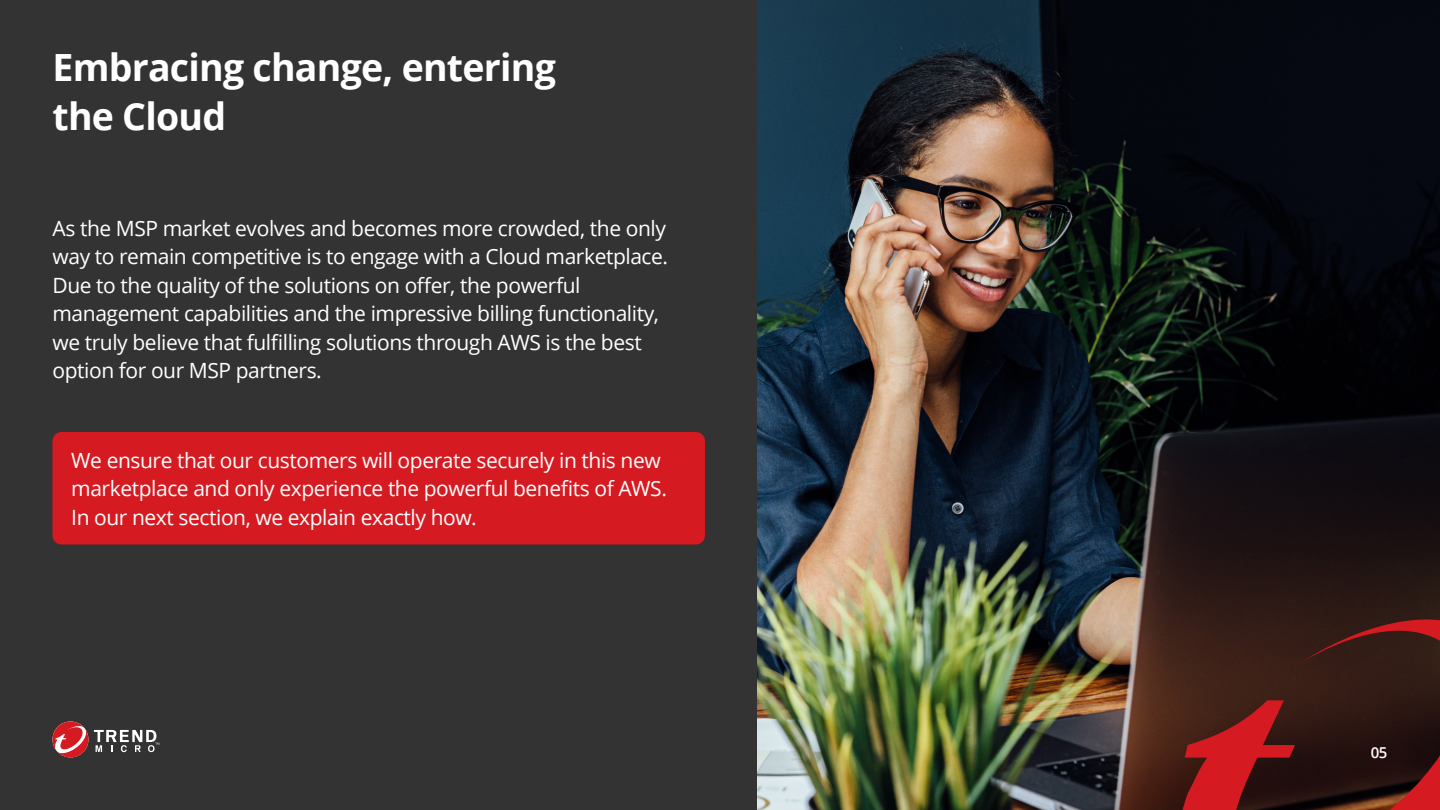
<style>
.page{position:relative;width:1440px;height:810px;background:#fff}
.page>*{position:absolute;margin:0;border:0;box-sizing:border-box;transform-origin:0 0}
.t1{font:700 37.5px/48.8px "Open Sans";letter-spacing:-.02em;color:#fff}
.t2{font:21px/28.5px "Open Sans";letter-spacing:-.02em;color:#fff}
.t3{font:600 15px "Open Sans";color:#fff}
</style>
<div class="page">
<div style="left:0;top:0;width:758px;height:810px;background:#333"></div>
<div style="left:52px;top:432px;width:653px;height:113px;background:#d61a21;border-radius:9px"></div>
<img style="left:758px;top:0;width:682px;height:810px">
<svg style="left:52px;top:721px;width:107px;height:37px"></svg>
<svg style="left:1177px;top:611px;width:263px;height:199px;background:#4a1a15"></svg>
<p class="t1" style="left:52px;top:42px;width:505px">Embracing change, entering the Cloud</p>
<p class="t2" style="left:52px;top:213px;width:617px">As the MSP market evolves and becomes more crowded, the only way to remain competitive is to engage with a Cloud marketplace.<br>Due to the quality of the solutions on offer, the powerful management capabilities and the impressive billing functionality, we truly believe that fulfilling solutions through AWS is the best option for our MSP partners.</p>
<p class="t2" style="left:71px;top:445px;width:597px">We ensure that our customers will operate securely in this new marketplace and only experience the powerful benefits of AWS.<br>In our next section, we explain exactly how.</p>
<p class="t3" style="left:1371px;top:742px;width:18px">05</p>
</div>
